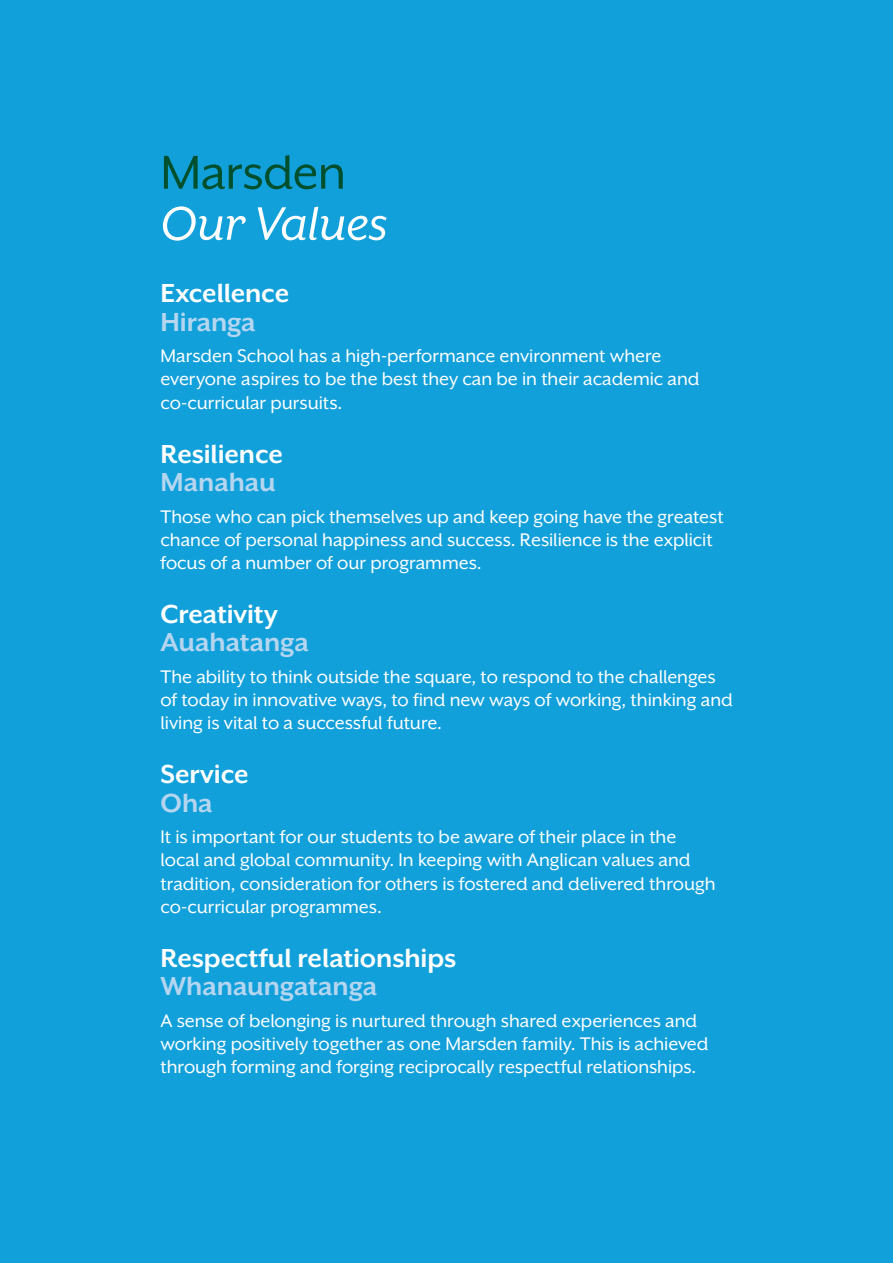
<style>
.page{position:relative;width:893px;height:1263px;background:#12a0db}
.page>*{position:absolute;margin:0;border:0;box-sizing:border-box;transform-origin:0 0}
.SM_Body{font:54.75px "Mr Eaves XL San OT";letter-spacing:-.015em;color:#00502e}
.SM_Body-2{font:italic 54px "Mr Eaves XL San OT";letter-spacing:-.005em;color:#fff}
.SM_Body-3{font:700 30px "Mr Eaves XL San OT";letter-spacing:-.005em;color:#fff}
.SM_Body-4{font:700 30px "Mr Eaves XL San OT";letter-spacing:-.005em;color:#b6d6f0}
.SM_Body-5{font:21px/23.1px "Mr Eaves XL San OT";letter-spacing:-.005em;color:#fff}
</style>
<div class="page">
<p class="SM_Body" style="left:160px;top:145px;width:187px">Marsden</p>
<p class="SM_Body-2" style="left:160px;top:196px;width:228px">Our Values</p>
<p class="SM_Body-3" style="left:160px;top:278px;width:130px">Excellence</p>
<p class="SM_Body-4" style="left:160px;top:307px;width:97px">Hiranga</p>
<p class="SM_Body-5" style="left:160px;top:344px;width:541px">Marsden School has a high-performance environment where everyone aspires to be the best they can be in their academic and co-curricular pursuits.</p>
<p class="SM_Body-3" style="left:160px;top:439px;width:124px">Resilience</p>
<p class="SM_Body-4" style="left:160px;top:467px;width:117px">Manahau</p>
<p class="SM_Body-5" style="left:160px;top:505px;width:565px">Those who can pick themselves up and keep going have the greatest chance of personal happiness and success. Resilience is the explicit focus of a number of our programmes.</p>
<p class="SM_Body-3" style="left:160px;top:599px;width:119px">Creativity</p>
<p class="SM_Body-4" style="left:160px;top:627px;width:150px">Auahatanga</p>
<p class="SM_Body-5" style="left:160px;top:665px;width:574px">The ability to think outside the square, to respond to the challenges of today in innovative ways, to find new ways of working, thinking and living is vital to a successful future.</p>
<p class="SM_Body-3" style="left:160px;top:759px;width:90px">Service</p>
<p class="SM_Body-4" style="left:160px;top:788px;width:54px">Oha</p>
<p class="SM_Body-5" style="left:160px;top:825px;width:557px">It is important for our students to be aware of their place in the local and global community. In keeping with Anglican values and tradition, consideration for others is fostered and delivered through co-curricular programmes.</p>
<p class="SM_Body-3" style="left:160px;top:943px;width:297px">Respectful relationships</p>
<p class="SM_Body-4" style="left:160px;top:971px;width:218px">Whanaungatanga</p>
<p class="SM_Body-5" style="left:160px;top:1009px;width:550px">A sense of belonging is nurtured through shared experiences and working positively together as one Marsden family. This is achieved through forming and forging reciprocally respectful relationships.</p>
</div>
